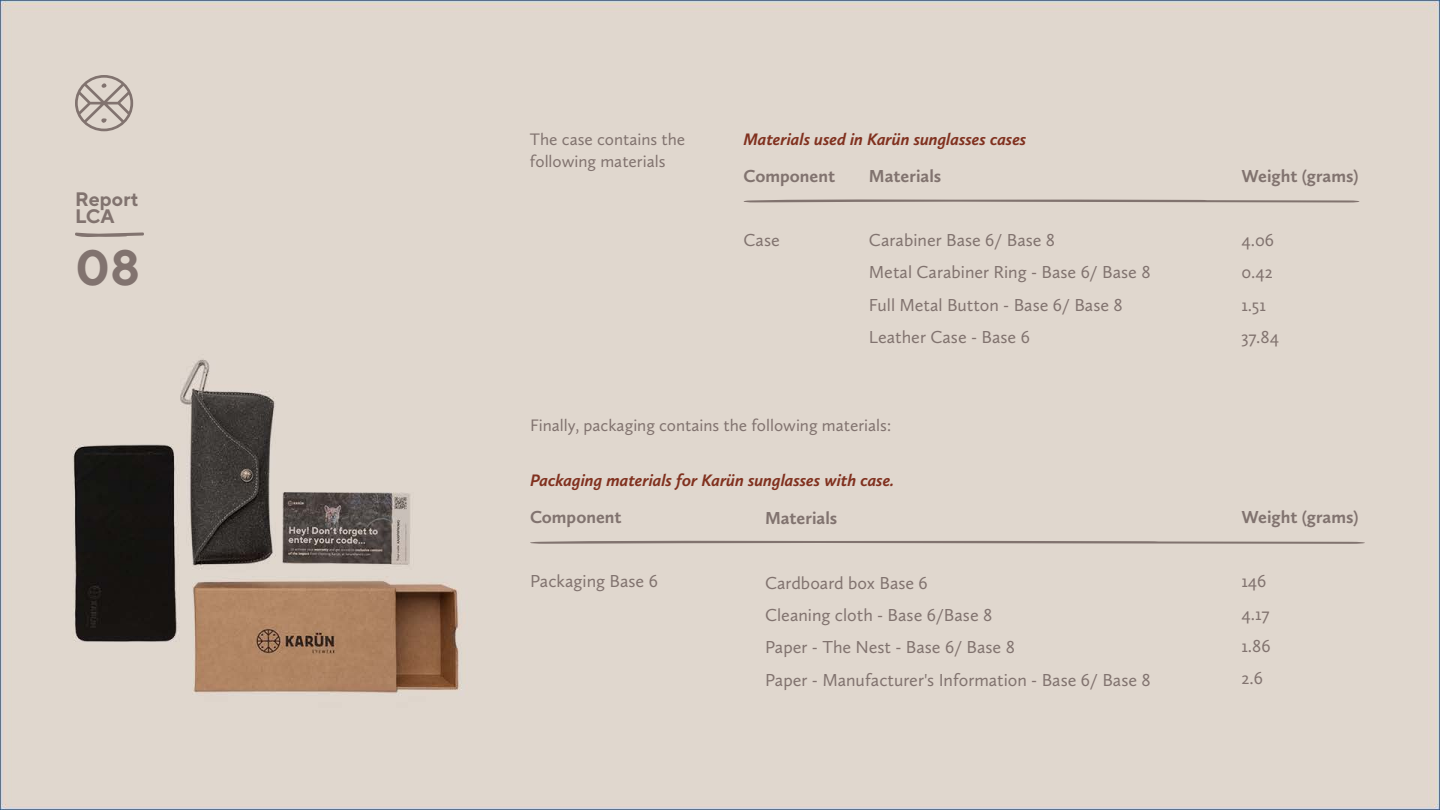
<style>
.page{position:relative;width:1440px;height:810px;background:#fff}
.page>*{position:absolute;margin:0;border:0;box-sizing:border-box;transform-origin:0 0}
.t1{font:700 49.5px "TT Norms";color:#81736f}
.t2{font:700 19.5px/17.2px "TT Norms";color:#81736f}
.t3{font:18px/32.2px "Calluna Sans";color:#81736f}
.t4{font:700 18px "Calluna Sans";color:#81736f}
.t5{font:17.25px "Calluna Sans";color:#81736f}
.t6{font:italic 700 17.25px "Calluna Sans";color:#81311f}
</style>
<div class="page">
<img style="left:0;top:0;width:1440px;height:810px">
<svg style="left:524px;top:541px;width:846px;height:3px;background:#9c908a"></svg>
<svg style="left:75px;top:75px;width:58px;height:56px;background:#c3b9b1"></svg>
<svg style="left:75px;top:232px;width:69px;height:5px"></svg>
<svg style="left:739px;top:199px;width:624px;height:4px;background:#aca09a"></svg>
<p class="t2" style="left:75px;top:190px;width:65px">Report<br>LCA</p>
<h1 class="t1" style="left:75px;top:236px;width:67px">08</h1>
<p class="t5" style="left:530px;top:129px;width:157px">The case contains the</p>
<p class="t6" style="left:743px;top:128px;width:284px">Materials used in Karün sunglasses cases</p>
<p class="t5" style="left:530px;top:151px;width:137px">following materials</p>
<p class="t4" style="left:743px;top:164px;width:93px">Component</p>
<p class="t4" style="left:869px;top:164px;width:74px">Materials</p>
<p class="t4" style="left:1241px;top:164px;width:119px">Weight (grams)</p>
<p class="t3" style="left:743px;top:224px;width:38px">Case</p>
<p class="t3" style="left:869px;top:224px;width:283px">Carabiner Base 6/ Base 8<br>Metal Carabiner Ring - Base 6/ Base 8<br>Full Metal Button - Base 6/ Base 8<br>Leather Case - Base 6</p>
<p class="t3" style="left:1241px;top:224px;width:39px">4.06<br>0.42<br>1.51<br>37.84</p>
<p class="t5" style="left:530px;top:415px;width:363px">Finally, packaging contains the following materials:</p>
<p class="t6" style="left:530px;top:470px;width:366px">Packaging materials for Karün sunglasses with case.</p>
<p class="t4" style="left:530px;top:506px;width:93px">Component</p>
<p class="t4" style="left:765px;top:507px;width:74px">Materials</p>
<p class="t4" style="left:1241px;top:506px;width:119px">Weight (grams)</p>
<p class="t3" style="left:530px;top:565px;width:129px">Packaging Base 6</p>
<p class="t3" style="left:765px;top:566px;width:387px">Cardboard box Base 6<br>Cleaning cloth - Base 6/Base 8<br>Paper - The Nest - Base 6/ Base 8<br>Paper - Manufacturer's Information - Base 6/ Base 8</p>
<p class="t3" style="left:1241px;top:565px;width:31px">146<br>4.17<br>1.86<br>2.6</p>
</div>
